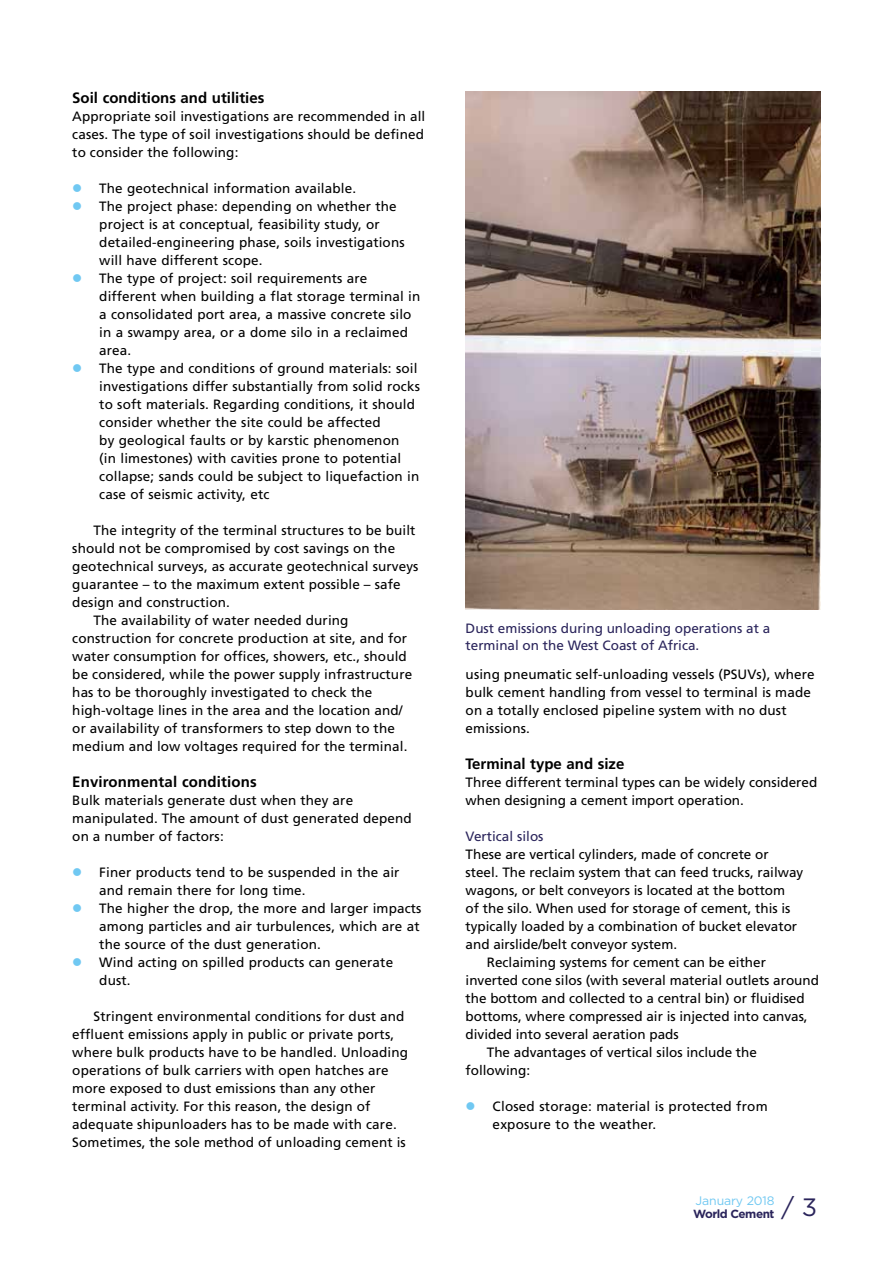
<style>
.page{position:relative;width:893px;height:1263px;background:#fff}
.page>*{position:absolute;margin:0;border:0;box-sizing:border-box;transform-origin:0 0}
.t1{font:700 15px "Frutiger";color:#000}
.t2{font:13.5px/18px "Frutiger";letter-spacing:.01em;color:#000}
.t3{font:13.5px/17.7px "Frutiger";color:#2a245b}
.t4{font:12.3px "Gotham";letter-spacing:-.01em;color:#70c8f2}
.t5{font:700 11.7px "Gotham";letter-spacing:-.04em;color:#2a245b}
.s1{color:#70c8f2}
</style>
<div class="page">
<img style="left:466px;top:91px;width:355px;height:518px">
<p class="t1" style="left:72px;top:89px;width:194px">Soil conditions and utilities</p>
<p class="t2" style="left:72px;top:107px;width:354px;text-align:justify">Appropriate soil investigations are recommended in all cases. The type of soil investigations should be defined to consider the following:</p>
<p class="t2" style="left:72px;top:179px;width:285px"><span class="s1">●</span> The geotechnical information available.</p>
<p class="t2" style="left:99px;top:197px;width:307px;text-indent:-27px"><span class="s1">●</span> The project phase: depending on whether the project is at conceptual, feasibility study, or detailed‑engineering phase, soils investigations will have different scope.</p>
<p class="t2" style="left:99px;top:269px;width:323px;text-indent:-27px"><span class="s1">●</span> The type of project: soil requirements are different when building a flat storage terminal in a consolidated port area, a massive concrete silo in a swampy area, or a dome silo in a reclaimed area.</p>
<p class="t2" style="left:99px;top:359px;width:322px;text-indent:-27px"><span class="s1">●</span> The type and conditions of ground materials: soil investigations differ substantially from solid rocks to soft materials. Regarding conditions, it should consider whether the site could be affected<br>by geological faults or by karstic phenomenon<br>(in limestones) with cavities prone to potential collapse; sands could be subject to liquefaction in case of seismic activity, etc</p>
<p class="t2" style="left:94px;top:521px;width:323px">The integrity of the terminal structures to be built</p>
<p class="t2" style="left:72px;top:539px;width:324px">should not be compromised by cost savings on the</p>
<p class="t2" style="left:72px;top:557px;width:348px">geotechnical surveys, as accurate geotechnical surveys</p>
<p class="t2" style="left:72px;top:575px;width:330px">guarantee – to the maximum extent possible – safe</p>
<p class="t2" style="left:72px;top:593px;width:159px">design and construction.</p>
<p class="t2" style="left:94px;top:611px;width:256px">The availability of water needed during</p>
<p class="t2" style="left:72px;top:629px;width:336px">construction for concrete production at site, and for</p>
<p class="t2" style="left:72px;top:647px;width:336px">water consumption for offices, showers, etc., should</p>
<p class="t2" style="left:72px;top:665px;width:341px">be considered, while the power supply infrastructure</p>
<p class="t2" style="left:72px;top:683px;width:302px">has to be thoroughly investigated to check the</p>
<p class="t2" style="left:72px;top:701px;width:332px">high-voltage lines in the area and the location and/</p>
<p class="t2" style="left:72px;top:719px;width:324px">or availability of transformers to step down to the</p>
<p class="t2" style="left:72px;top:737px;width:337px">medium and low voltages required for the terminal.</p>
<p class="t1" style="left:72px;top:773px;width:186px">Environmental conditions</p>
<p class="t2" style="left:72px;top:791px;width:341px">Bulk materials generate dust when they are manipulated. The amount of dust generated depend on a number of factors:</p>
<p class="t2" style="left:99px;top:863px;width:302px;text-indent:-27px"><span class="s1">●</span> Finer products tend to be suspended in the air and remain there for long time.</p>
<p class="t2" style="left:99px;top:899px;width:324px;text-indent:-27px"><span class="s1">●</span> The higher the drop, the more and larger impacts among particles and air turbulences, which are at the source of the dust generation.</p>
<p class="t2" style="left:99px;top:953px;width:295px;text-indent:-27px"><span class="s1">●</span> Wind acting on spilled products can generate dust.</p>
<p class="t2" style="left:72px;top:1007px;width:337px;text-indent:21px">Stringent environmental conditions for dust and effluent emissions apply in public or private ports, where bulk products have to be handled. Unloading operations of bulk carriers with open hatches are more exposed to dust emissions than any other terminal activity. For this reason, the design of adequate shipunloaders has to be made with care.<br>Sometimes, the sole method of unloading cement is</p>
<p class="t3" style="left:466px;top:619px;width:306px">Dust emissions during unloading operations at a terminal on the West Coast of Africa.</p>
<p class="t2" style="left:466px;top:665px;width:351px">using pneumatic self‑unloading vessels (PSUVs), where bulk cement handling from vessel to terminal is made on a totally enclosed pipeline system with no dust emissions.</p>
<p class="t1" style="left:466px;top:755px;width:160px">Terminal type and size</p>
<p class="t2" style="left:466px;top:773px;width:353px">Three different terminal types can be widely considered when designing a cement import operation.</p>
<p class="t3" style="left:466px;top:827px;width:79px">Vertical silos</p>
<p class="t2" style="left:466px;top:845px;width:305px">These are vertical cylinders, made of concrete or</p>
<p class="t2" style="left:466px;top:863px;width:339px">steel. The reclaim system that can feed trucks, railway</p>
<p class="t2" style="left:466px;top:881px;width:321px">wagons, or belt conveyors is located at the bottom</p>
<p class="t2" style="left:466px;top:899px;width:326px">of the silo. When used for storage of cement, this is</p>
<p class="t2" style="left:466px;top:917px;width:333px">typically loaded by a combination of bucket elevator</p>
<p class="t2" style="left:466px;top:935px;width:213px">and airslide/belt conveyor system.</p>
<p class="t2" style="left:487px;top:953px;width:281px">Reclaiming systems for cement can be either</p>
<p class="t2" style="left:466px;top:971px;width:355px">inverted cone silos (with several material outlets around</p>
<p class="t2" style="left:466px;top:989px;width:341px">the bottom and collected to a central bin) or fluidised</p>
<p class="t2" style="left:466px;top:1007px;width:344px">bottoms, where compressed air is injected into canvas,</p>
<p class="t2" style="left:466px;top:1025px;width:215px">divided into several aeration pads</p>
<p class="t2" style="left:487px;top:1043px;width:272px">The advantages of vertical silos include the</p>
<p class="t2" style="left:466px;top:1061px;width:66px">following:</p>
<p class="t2" style="left:493px;top:1097px;width:277px;text-indent:-27px"><span class="s1">●</span> Closed storage: material is protected from exposure to the weather.</p>
<p class="t5" style="left:693px;top:1207px;width:125px">World Cement <sup>/</sup> <sup>3</sup></p>
<p class="t4" style="left:696px;top:1194px;width:80px">January 2018</p>
</div>
